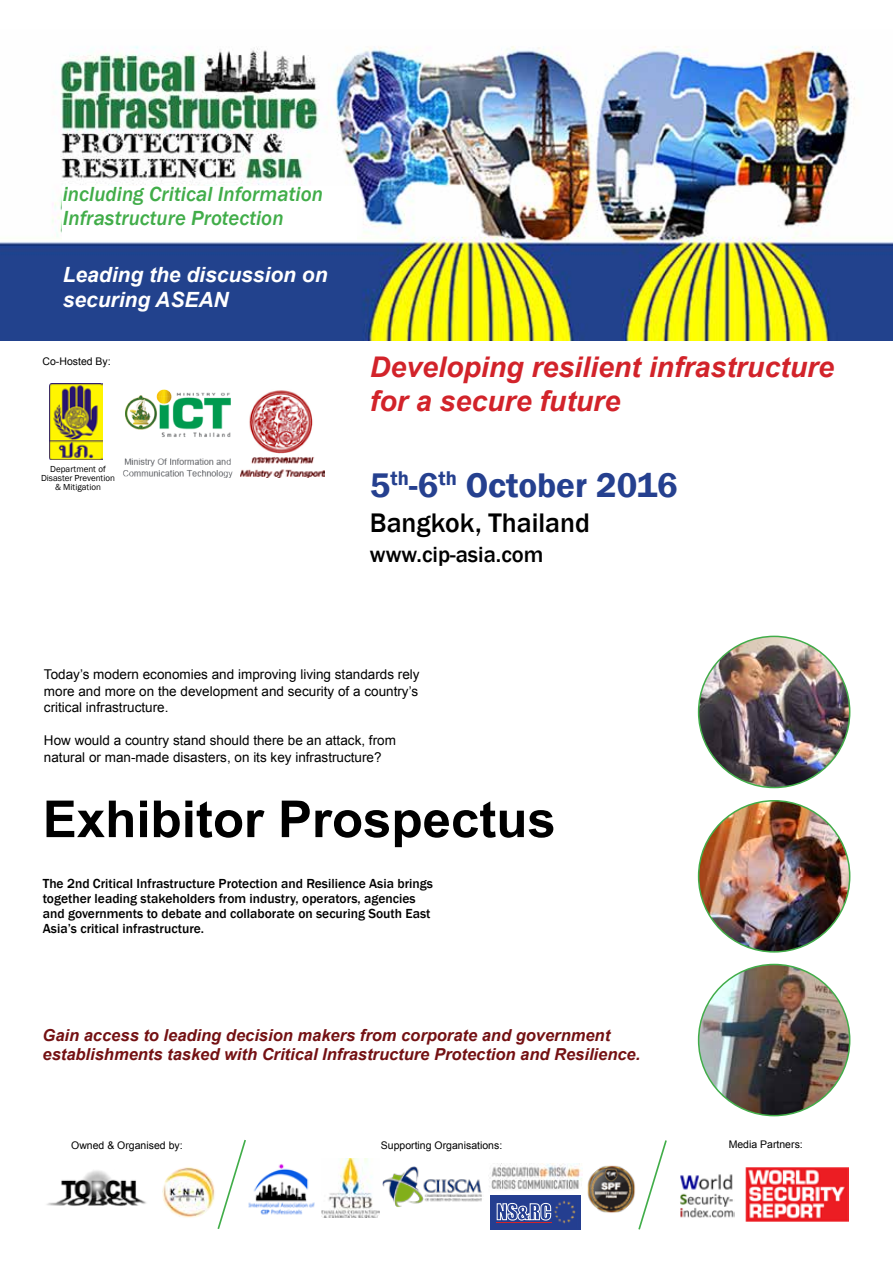
<style>
.page{position:relative;width:893px;height:1263px;background:#fff}
.page>*{position:absolute;margin:0;border:0;box-sizing:border-box;transform-origin:0 0}
.t1{font:700 51px "Arial";color:#000}
.t2{font:600 35.1px "Franklin Gothic";color:#25408f}
.t3{font:italic 700 28.5px/34.2px "Arial";color:#d2232a}
.t4{font:500 27.6px "Franklin Gothic";color:#000}
.t5{font:500 22.65px "Franklin Gothic";color:#000}
.t6{font:italic 500 21px/24px "Franklin Gothic";color:#41ad49}
.t7{font:italic 700 21px/25.2px "Arial";color:#fff}
.t8{font:italic 700 16.5px/19.5px "Arial";color:#741113}
.t9{font:13.5px/16.5px "Arial";color:#000;text-align:justify}
.t10{font:500 13.5px/15px "Franklin Gothic";color:#000}
.t11{font:10.5px "Arial";color:#000}
.t12{font:9px/9px "Franklin Gothic";color:#000;text-align:center}
</style>
<div class="page">
<img style="left:46px;top:1170px;width:100px;height:36px">
<img style="left:162px;top:1167px;width:53px;height:51px">
<img style="left:680px;top:1174px;width:54px;height:44px">
<svg style="left:217px;top:1139px;width:29px;height:90px"></svg>
<img style="left:745px;top:1167px;width:103px;height:54px">
<img style="left:699px;top:636px;width:151px;height:151px;border-radius:76px">
<img style="left:490px;top:1196px;width:91px;height:34px">
<img style="left:551px;top:1196px;width:27px;height:31px">
<svg style="left:497px;top:1203px;width:54px;height:17px"></svg>
<hr style="left:496px;top:1222px;width:56px;height:1px;background:#d2232a">
<img style="left:488px;top:1163px;width:95px;height:27px">
<img style="left:248px;top:1164px;width:67px;height:51px">
<svg style="left:638px;top:1140px;width:29px;height:90px"></svg>
<img style="left:50px;top:384px;width:52px;height:75px">
<img style="left:123px;top:389px;width:110px;height:88px">
<img style="left:321px;top:1158px;width:59px;height:59px">
<img style="left:241px;top:390px;width:84px;height:87px">
<img style="left:0;top:46px;width:893px;height:294px">
<div style="left:63px;top:187px;width:294px;height:53px;background:#fff"></div>
<img style="left:699px;top:801px;width:151px;height:151px;border-radius:76px">
<img style="left:699px;top:964px;width:151px;height:151px;border-radius:76px">
<img style="left:587px;top:1160px;width:53px;height:57px">
<img style="left:383px;top:1166px;width:99px;height:41px">
<h3 class="t6" style="left:63px;top:183px;width:262px">including Critical Information<br>Infrastructure Protection</h3>
<h3 class="t7" style="left:63px;top:262px;width:266px">Leading the discussion on securing ASEAN</h3>
<p class="t11" style="left:43px;top:354px;width:70px">Co-Hosted By:</p>
<p class="t12" style="left:41px;top:464px;width:75px">Department of<br>Disaster Prevention &amp; Mitigation</p>
<h3 class="t3" style="left:370px;top:351px;width:466px">Developing resilient infrastructure for a secure future</h3>
<h2 class="t2" style="left:370px;top:464px;width:309px">5<sup>th</sup>-6<sup>th</sup> October 2016</h2>
<h3 class="t4" style="left:370px;top:506px;width:222px">Bangkok, Thailand</h3>
<h3 class="t5" style="left:370px;top:541px;width:175px">www.cip-asia.com</h3>
<p class="t9" style="left:44px;top:666px;width:377px">Today’s modern economies and improving living standards rely more and more on the development and security of a country’s critical infrastructure.</p>
<p class="t9" style="left:44px;top:732px;width:353px">How would a country stand should there be an attack, from natural or man-made disasters, on its key infrastructure?</p>
<h1 class="t1" style="left:43px;top:783px;width:514px">Exhibitor Prospectus</h1>
<p class="t10" style="left:43px;top:876px;width:392px">The 2nd Critical Infrastructure Protection and Resilience Asia brings together leading stakeholders from industry, operators, agencies and governments to debate and collaborate on securing South East Asia’s critical infrastructure.</p>
<p class="t8" style="left:43px;top:1026px;width:599px">Gain access to leading decision makers from corporate and government establishments tasked with Critical Infrastructure Protection and Resilience.</p>
<p class="t11" style="left:71px;top:1138px;width:113px">Owned &amp; Organised by:</p>
<p class="t11" style="left:729px;top:1137px;width:76px">Media Partners:</p>
<p class="t11" style="left:381px;top:1137px;width:123px">Supporting Organisations:</p>
</div>
